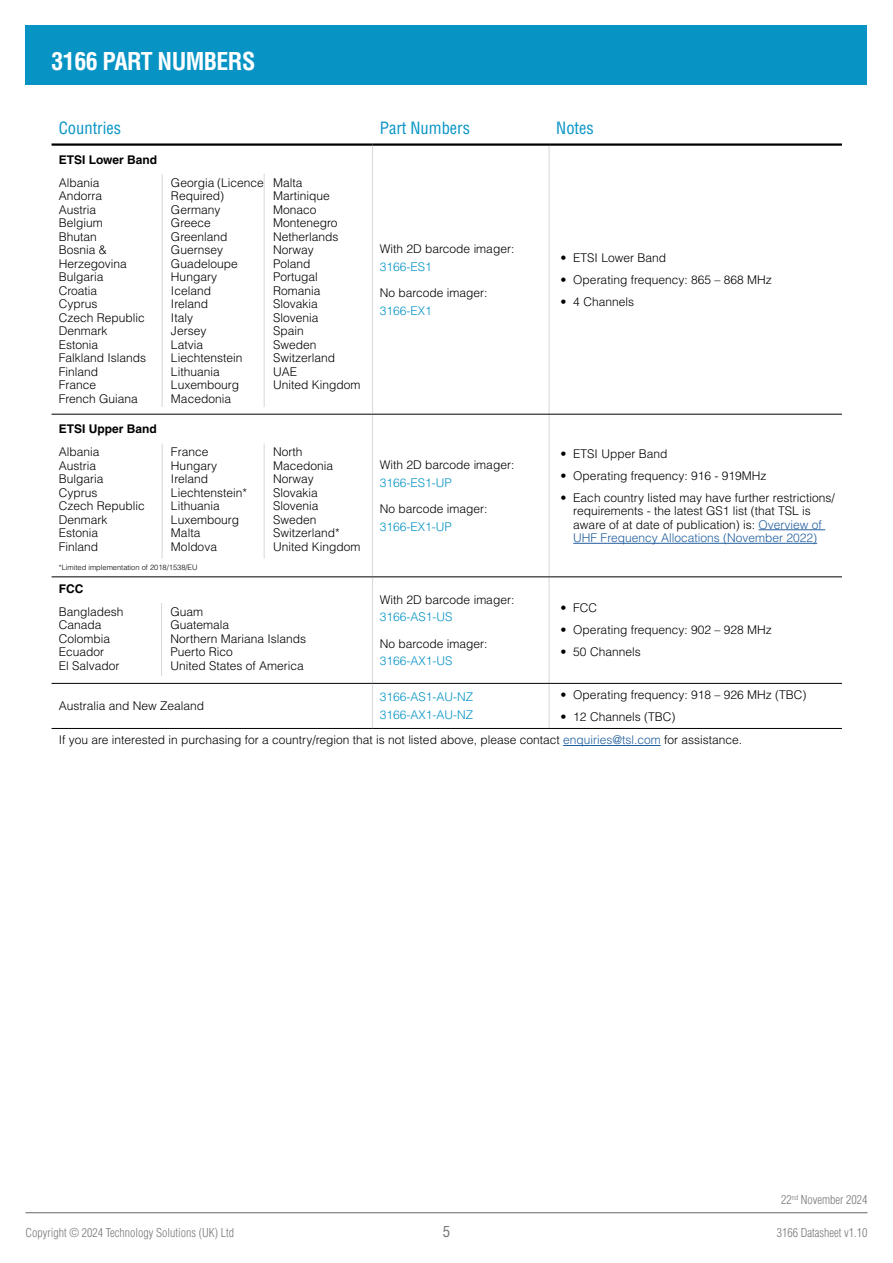
<style>
.page{position:relative;width:893px;height:1263px;background:#fff}
.page>*{position:absolute;margin:0;border:0;box-sizing:border-box;transform-origin:0 0}
.t1{font:700 condensed 24px "Helvetica LT Std";letter-spacing:-.025em;color:#fff}
.t2{font:condensed 16.5px "Helvetica LT Std";color:#0794c5}
.t3{font:condensed 15px "Helvetica LT Std";color:#77787b}
.t4{font:300 12px/13.5px "Helvetica LT Std";color:#000}
.t5{font:300 12px/17.7px "Helvetica LT Std";color:#0794c5}
.t6{font:300 condensed 12px "Helvetica LT Std";color:#77787b}
.t7{font:700 12px "Helvetica LT Std";color:#000}
.t8{font:300 7.5px "Helvetica LT Std";color:#000}
.s1{color:#215e9e}
</style>
<div class="page">
<hr style="left:26px;top:1212px;width:841px;height:1px;background:#77787b">
<div style="left:26px;top:26px;width:841px;height:59px;background:#0794c5"></div>
<hr style="left:372px;top:146px;width:1px;height:268px;background:#d5d7d8">
<hr style="left:549px;top:146px;width:1px;height:268px;background:#d5d7d8">
<hr style="left:372px;top:415px;width:1px;height:161px;background:#d5d7d8">
<hr style="left:549px;top:415px;width:1px;height:161px;background:#d5d7d8">
<hr style="left:372px;top:577px;width:1px;height:106px;background:#d5d7d8">
<hr style="left:549px;top:577px;width:1px;height:106px;background:#d5d7d8">
<hr style="left:372px;top:684px;width:1px;height:44px;background:#d5d7d8">
<hr style="left:549px;top:684px;width:1px;height:44px;background:#d5d7d8">
<hr style="left:373px;top:414px;width:176px;height:1px;background:#000">
<hr style="left:549px;top:414px;width:293px;height:1px;background:#000">
<hr style="left:52px;top:414px;width:321px;height:1px;background:#000">
<hr style="left:52px;top:576px;width:321px;height:1px;background:#000">
<hr style="left:373px;top:576px;width:176px;height:1px;background:#000">
<hr style="left:549px;top:576px;width:293px;height:1px;background:#000">
<hr style="left:52px;top:683px;width:321px;height:1px;background:#000">
<hr style="left:373px;top:683px;width:176px;height:1px;background:#000">
<hr style="left:549px;top:683px;width:293px;height:1px;background:#000">
<hr style="left:52px;top:728px;width:321px;height:1px;background:#000">
<hr style="left:373px;top:728px;width:176px;height:1px;background:#000">
<hr style="left:549px;top:728px;width:293px;height:1px;background:#000">
<hr style="left:52px;top:143px;width:321px;height:3px;background:#000">
<hr style="left:373px;top:143px;width:176px;height:3px;background:#000">
<hr style="left:549px;top:143px;width:293px;height:3px;background:#000">
<hr style="left:162px;top:174px;width:1px;height:233px;background:#d5d7d8">
<hr style="left:264px;top:174px;width:1px;height:233px;background:#d5d7d8">
<hr style="left:162px;top:443px;width:1px;height:116px;background:#d5d7d8">
<hr style="left:264px;top:443px;width:1px;height:116px;background:#d5d7d8">
<hr style="left:758px;top:529px;width:67px;height:1px;background:#215e9e">
<hr style="left:573px;top:543px;width:244px;height:1px;background:#215e9e">
<hr style="left:161px;top:603px;width:1px;height:73px;background:#d5d7d8">
<hr style="left:563px;top:745px;width:98px;height:1px;background:#215e9e">
<h1 class="t1" style="left:52px;top:47px;width:205px">3166 PART NUMBERS</h1>
<h2 class="t2" style="left:59px;top:117px;width:64px">Countries</h2>
<h2 class="t2" style="left:380px;top:117px;width:92px">Part Numbers</h2>
<h2 class="t2" style="left:556px;top:117px;width:39px">Notes</h2>
<p class="t7" style="left:59px;top:152px;width:100px">ETSI Lower Band</p>
<p class="t4" style="left:59px;top:176px;width:89px">Albania<br>Andorra<br>Austria<br>Belgium<br>Bhutan<br>Bosnia &amp;<br>Herzegovina<br>Bulgaria<br>Croatia<br>Cyprus<br>Czech Republic<br>Denmark<br>Estonia<br>Falkland Islands<br>Finland<br>France<br>French Guiana</p>
<p class="t4" style="left:171px;top:176px;width:94px">Georgia (Licence<br>Required)<br>Germany<br>Greece<br>Greenland<br>Guernsey<br>Guadeloupe<br>Hungary<br>Iceland<br>Ireland<br>Italy<br>Jersey<br>Latvia<br>Liechtenstein<br>Lithuania<br>Luxembourg<br>Macedonia</p>
<p class="t4" style="left:273px;top:176px;width:89px">Malta<br>Martinique<br>Monaco<br>Montenegro<br>Netherlands<br>Norway<br>Poland<br>Portugal<br>Romania<br>Slovakia<br>Slovenia<br>Spain<br>Sweden<br>Switzerland<br>UAE<br>United Kingdom</p>
<p class="t4" style="left:380px;top:242px;width:136px">With 2D barcode imager:</p>
<p class="t5" style="left:380px;top:257px;width:54px">3166-ES1</p>
<p class="t4" style="left:380px;top:286px;width:109px">No barcode imager:</p>
<p class="t5" style="left:380px;top:301px;width:54px">3166-EX1</p>
<p class="t4" style="left:561px;top:251px;width:107px">• ETSI Lower Band</p>
<p class="t4" style="left:561px;top:273px;width:213px">• Operating frequency: 865 – 868 MHz</p>
<p class="t4" style="left:561px;top:295px;width:75px">• 4 Channels</p>
<p class="t7" style="left:59px;top:422px;width:100px">ETSI Upper Band</p>
<p class="t4" style="left:59px;top:445px;width:88px">Albania<br>Austria<br>Bulgaria<br>Cyprus<br>Czech Republic<br>Denmark<br>Estonia<br>Finland</p>
<p class="t4" style="left:171px;top:445px;width:78px">France<br>Hungary<br>Ireland<br>Liechtenstein*<br>Lithuania<br>Luxembourg<br>Malta<br>Moldova</p>
<p class="t4" style="left:273px;top:445px;width:89px">North<br>Macedonia<br>Norway<br>Slovakia<br>Slovenia<br>Sweden<br>Switzerland*<br>United Kingdom</p>
<p class="t8" style="left:59px;top:562px;width:140px">*Limited implementation of 2018/1538/EU</p>
<p class="t7" style="left:59px;top:581px;width:26px">FCC</p>
<p class="t4" style="left:59px;top:605px;width:66px">Bangladesh<br>Canada<br>Colombia<br>Ecuador<br>El Salvador</p>
<p class="t4" style="left:170px;top:605px;width:137px">Guam<br>Guatemala<br>Northern Mariana Islands<br>Puerto Rico<br>United States of America</p>
<p class="t4" style="left:380px;top:458px;width:136px">With 2D barcode imager:</p>
<p class="t5" style="left:380px;top:473px;width:74px">3166-ES1-UP</p>
<p class="t4" style="left:380px;top:502px;width:109px">No barcode imager:</p>
<p class="t5" style="left:380px;top:517px;width:74px">3166-EX1-UP</p>
<p class="t4" style="left:380px;top:592px;width:136px">With 2D barcode imager:</p>
<p class="t5" style="left:380px;top:608px;width:74px">3166-AS1-US</p>
<p class="t4" style="left:380px;top:636px;width:109px">No barcode imager:</p>
<p class="t5" style="left:380px;top:652px;width:74px">3166-AX1-US</p>
<p class="t4" style="left:561px;top:446px;width:108px">• ETSI Upper Band</p>
<p class="t4" style="left:561px;top:468px;width:207px">• Operating frequency: 916 - 919MHz</p>
<p class="t4" style="left:573px;top:490px;width:263px;text-indent:-13px">• Each country listed may have further restrictions/ requirements - the latest GS1 list (that TSL is aware of at date of publication) is: <span class="s1">Overview of UHF Frequency Allocations (November 2022)</span></p>
<p class="t4" style="left:561px;top:601px;width:38px">• FCC</p>
<p class="t4" style="left:561px;top:623px;width:213px">• Operating frequency: 902 – 928 MHz</p>
<p class="t4" style="left:561px;top:645px;width:82px">• 50 Channels</p>
<p class="t4" style="left:59px;top:699px;width:147px">Australia and New Zealand</p>
<p class="t5" style="left:380px;top:688px;width:95px">3166-AS1-AU-NZ<br>3166-AX1-AU-NZ</p>
<p class="t4" style="left:561px;top:688px;width:247px">• Operating frequency: 918 – 926 MHz (TBC)</p>
<p class="t4" style="left:59px;top:705px;width:685px;line-height:23.1px;text-indent:502px">• 12 Channels (TBC)<br>If you are interested in purchasing for a country/region that is not listed above, please contact <span class="s1">enquiries@tsl.com</span> for assistance.</p>
<p class="t6" style="left:781px;top:1192px;width:88px">22<sup>nd</sup> November 2024</p>
<p class="t6" style="left:26px;top:1225px;width:210px">Copyright © 2024 Technology Solutions (UK) Ltd</p>
<p class="t3" style="left:443px;top:1222px;width:9px">5</p>
<p class="t6" style="left:777px;top:1225px;width:92px">3166 Datasheet v1.10</p>
</div>
